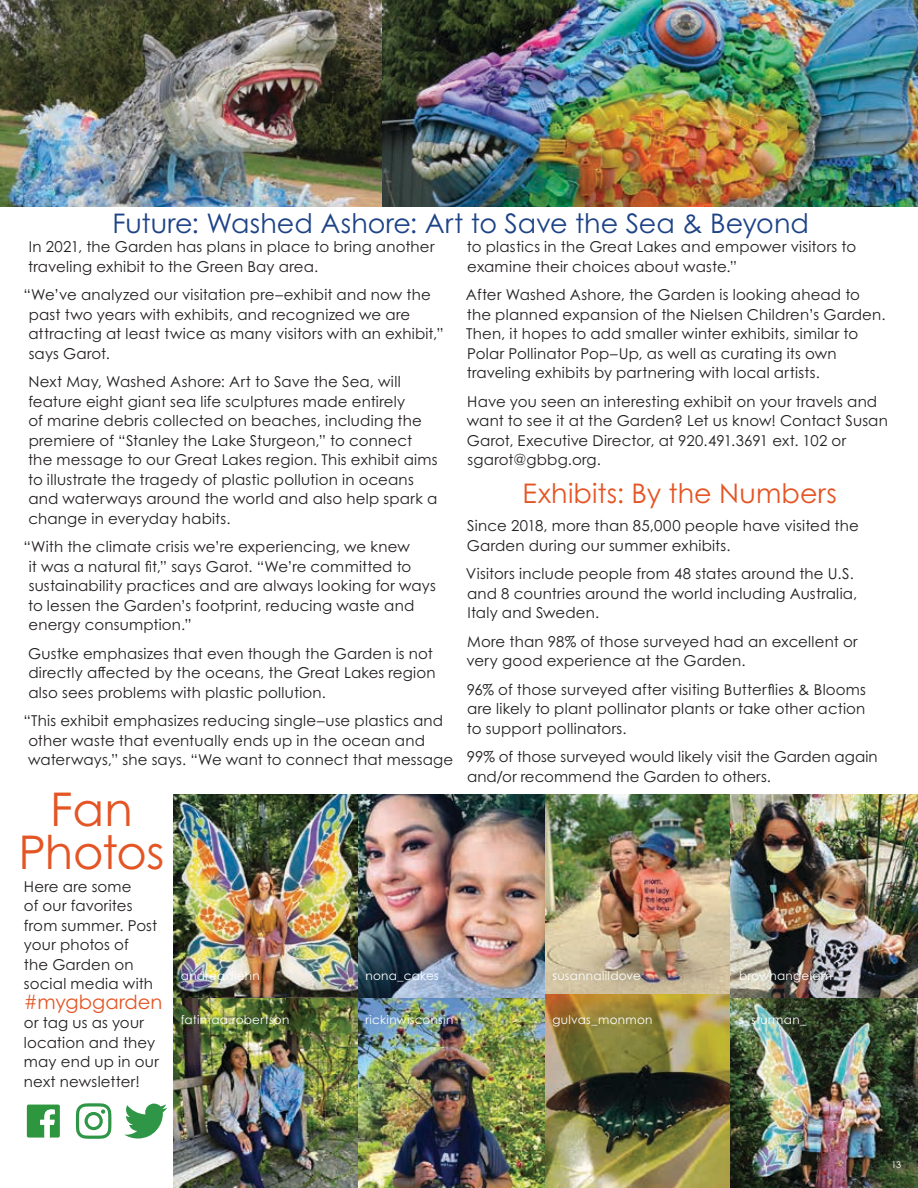
<style>
.page{position:relative;width:918px;height:1188px;background:#fff}
.page>*{position:absolute;margin:0;border:0;box-sizing:border-box;transform-origin:0 0}
.t1{font:46.5px/43.5px "Century Gothic Pro";letter-spacing:-.01em;color:#e45525;text-align:center}
.t2{font:27px "Century Gothic Pro";color:#1d4387}
.t3{font:27px "Century Gothic Pro";letter-spacing:.005em;color:#e45525}
.t4{font:19.5px "Century Gothic Pro";color:#e45525}
.t5{font:15px/19.5px "Century Gothic Pro";letter-spacing:.01em;color:#231f20}
.t6{font:12px "Century Gothic Pro";letter-spacing:.025em;color:#fff}
.t7{font:9px "Century Gothic Pro";color:#fff}
</style>
<div class="page">
<img style="left:173px;top:794px;width:186px;height:394px">
<img style="left:359px;top:794px;width:559px;height:204px">
<img style="left:359px;top:998px;width:186px;height:190px">
<img style="left:545px;top:995px;width:186px;height:193px">
<img style="left:731px;top:998px;width:187px;height:190px">
<svg style="left:27px;top:1105px;width:33px;height:33px"></svg>
<svg style="left:76px;top:1103px;width:35px;height:36px"></svg>
<svg style="left:124px;top:1104px;width:43px;height:35px"></svg>
<img style="left:0;top:0;width:918px;height:206px">
<h2 class="t2" style="left:112px;top:207px;width:698px">Future: Washed Ashore: Art to Save the Sea &amp; Beyond</h2>
<p class="t5" style="left:28px;top:237px;width:408px">In 2021, the Garden has plans in place to bring another traveling exhibit to the Green Bay area.</p>
<p class="t5" style="left:28px;top:285px;width:417px;text-indent:-5px">“We’ve analyzed our visitation pre–exhibit and now the past two years with exhibits, and recognized we are attracting at least twice as many visitors with an exhibit,” says Garot.</p>
<p class="t5" style="left:28px;top:372px;width:411px">Next May, Washed Ashore: Art to Save the Sea, will feature eight giant sea life sculptures made entirely<br>of marine debris collected on beaches, including the premiere of “Stanley the Lake Sturgeon,” to connect the message to our Great Lakes region. This exhibit aims to illustrate the tragedy of plastic pollution in oceans and waterways around the world and also help spark a change in everyday habits.</p>
<p class="t5" style="left:28px;top:537px;width:409px;text-indent:-5px">“With the climate crisis we’re experiencing, we knew<br>it was a natural fit,” says Garot. “We’re committed to sustainability practices and are always looking for ways to lessen the Garden’s footprint, reducing waste and energy consumption.”</p>
<p class="t5" style="left:28px;top:643px;width:409px">Gustke emphasizes that even though the Garden is not directly affected by the oceans, the Great Lakes region also sees problems with plastic pollution.</p>
<p class="t5" style="left:28px;top:711px;width:427px;text-indent:-5px">“This exhibit emphasizes reducing single–use plastics and other waste that eventually ends up in the ocean and waterways,” she says. “We want to connect that message</p>
<h1 class="t1" style="left:18px;top:787px;width:148px">Fan<br>Photos</h1>
<p class="t5" style="left:24px;top:876px;width:135px">Here are some<br>of our favorites from summer. Post your photos of<br>the Garden on social media with</p>
<h3 class="t4" style="left:24px;top:990px;width:140px">#mygbgarden</h3>
<p class="t5" style="left:24px;top:1013px;width:136px">or tag us as your location and they may end up in our next newsletter!</p>
<p class="t6" style="left:181px;top:969px;width:81px">andreadiehn</p>
<p class="t6" style="left:365px;top:969px;width:75px">nona_cakes</p>
<p class="t6" style="left:365px;top:1013px;width:89px">rickinwisconsin</p>
<p class="t6" style="left:181px;top:1013px;width:110px">fatimaa.robertson</p>
<p class="t5" style="left:467px;top:237px;width:391px">to plastics in the Great Lakes and empower visitors to examine their choices about waste.”</p>
<p class="t5" style="left:466px;top:285px;width:421px">After Washed Ashore, the Garden is looking ahead to the planned expansion of the Nielsen Children’s Garden.<br>Then, it hopes to add smaller winter exhibits, similar to Polar Pollinator Pop–Up, as well as curating its own traveling exhibits by partnering with local artists.</p>
<p class="t5" style="left:467px;top:391px;width:423px">Have you seen an interesting exhibit on your travels and want to see it at the Garden? Let us know! Contact Susan Garot, Executive Director, at 920.491.3691 ext. 102 or sgarot@gbbg.org.</p>
<h2 class="t3" style="left:523px;top:476px;width:316px">Exhibits: By the Numbers</h2>
<p class="t5" style="left:467px;top:516px;width:393px">Since 2018, more than 85,000 people have visited the<br>Garden during our summer exhibits.</p>
<p class="t5" style="left:466px;top:564px;width:393px">Visitors include people from 48 states around the U.S. and 8 countries around the world including Australia,<br>Italy and Sweden.</p>
<p class="t5" style="left:467px;top:631px;width:393px">More than 98% of those surveyed had an excellent or very good experience at the Garden.</p>
<p class="t5" style="left:467px;top:679px;width:401px;text-align:justify">96% of those surveyed after visiting Butterflies &amp; Blooms are likely to plant pollinator plants or take other action to support pollinators.</p>
<p class="t5" style="left:467px;top:747px;width:412px">99% of those surveyed would likely visit the Garden again and/or recommend the Garden to others.</p>
<p class="t6" style="left:553px;top:969px;width:90px">susannalildove</p>
<p class="t6" style="left:553px;top:1013px;width:102px">gulvas_monmon</p>
<p class="t6" style="left:739px;top:969px;width:95px">brownangelam</p>
<p class="t6" style="left:739px;top:1013px;width:69px">s_sturman_</p>
<p class="t7" style="left:892px;top:1159px;width:11px">13</p>
</div>
